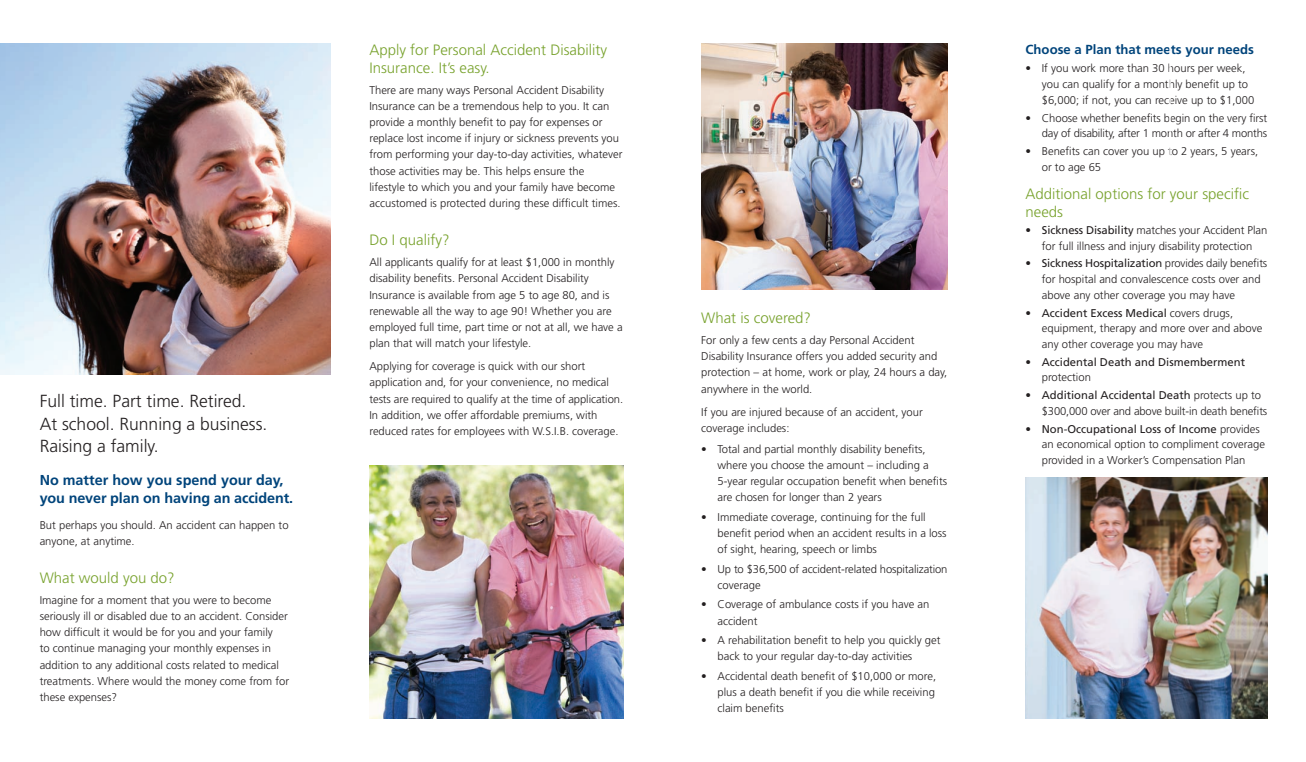
<style>
.page{position:relative;width:1306px;height:762px;background:#fff}
.page>*{position:absolute;margin:0;border:0;box-sizing:border-box;transform-origin:0 0}
.t1{font:300 17.5px/22.5px "Frutiger";color:#231f20}
.t2{font:300 15px/17.5px "Frutiger";color:#78a22d}
.t3{font:700 14.38px/18.8px "Frutiger";letter-spacing:-.01em;color:#00447b}
.t4{font:700 13.12px "Frutiger";color:#00447b}
.t5{font:300 11.25px/16.2px "Frutiger";color:#231f20}
.t6{font:11.25px "Frutiger";color:#231f20}
.s1{font-weight:400}
</style>
<div class="page">
<img style="left:1025px;top:477px;width:242px;height:242px">
<img style="left:701px;top:43px;width:246px;height:247px">
<img style="left:0;top:44px;width:331px;height:330px">
<img style="left:369px;top:465px;width:254px;height:254px">
<h1 class="t1" style="left:40px;top:390px;width:229px">Full time. Part time. Retired.<br>At school. Running a business.<br>Raising a family.</h1>
<p class="t3" style="left:40px;top:470px;width:255px">No matter how you spend your day, you never plan on having an accident.</p>
<p class="t5" style="left:40px;top:517px;width:250px">But perhaps you should. An accident can happen to anyone, at anytime.</p>
<h2 class="t2" style="left:40px;top:569px;width:137px">What would you do?</h2>
<p class="t5" style="left:40px;top:592px;width:251px">Imagine for a moment that you were to become seriously ill or disabled due to an accident. Consider how difficult it would be for you and your family<br>to continue managing your monthly expenses in addition to any additional costs related to medical treatments. Where would the money come from for these expenses?</p>
<h2 class="t2" style="left:369px;top:41px;width:239px">Apply for Personal Accident Disability<br>Insurance. It’s easy.</h2>
<p class="t5" style="left:369px;top:81px;width:254px">There are many ways Personal Accident Disability Insurance can be a tremendous help to you. It can provide a monthly benefit to pay for expenses or replace lost income if injury or sickness prevents you from performing your day-to-day activities, whatever those activities may be. This helps ensure the lifestyle to which you and your family have become accustomed is protected during these difficult times.</p>
<h2 class="t2" style="left:369px;top:231px;width:82px">Do I qualify?</h2>
<p class="t5" style="left:369px;top:254px;width:255px">All applicants qualify for at least $1,000 in monthly disability benefits. Personal Accident Disability Insurance is available from age 5 to age 80, and is renewable all the way to age 90! Whether you are employed full time, part time or not at all, we have a plan that will match your lifestyle.</p>
<p class="t5" style="left:369px;top:358px;width:255px">Applying for coverage is quick with our short application and, for your convenience, no medical tests are required to qualify at the time of application.<br>In addition, we offer affordable premiums, with reduced rates for employees with W.S.I.B. coverage.</p>
<h2 class="t2" style="left:701px;top:309px;width:111px">What is covered?</h2>
<p class="t5" style="left:701px;top:332px;width:247px">For only a few cents a day Personal Accident Disability Insurance offers you added security and protection – at home, work or play, 24 hours a day, anywhere in the world.</p>
<p class="t5" style="left:701px;top:404px;width:223px">If you are injured because of an accident, your coverage includes:</p>
<p class="t5" style="left:717px;top:441px;width:231px;text-indent:-16px">• Total and partial monthly disability benefits, where you choose the amount – including a 5-year regular occupation benefit when benefits are chosen for longer than 2 years</p>
<p class="t5" style="left:717px;top:509px;width:230px;text-indent:-16px">• Immediate coverage, continuing for the full benefit period when an accident results in a loss of sight, hearing, speech or limbs</p>
<p class="t5" style="left:717px;top:561px;width:231px;text-indent:-16px">• Up to $36,500 of accident-related hospitalization coverage</p>
<p class="t5" style="left:717px;top:596px;width:213px;text-indent:-16px">• Coverage of ambulance costs if you have an accident</p>
<p class="t5" style="left:717px;top:632px;width:224px;text-indent:-16px">• A rehabilitation benefit to help you quickly get back to your regular day-to-day activities</p>
<p class="t5" style="left:717px;top:668px;width:220px;text-align:justify;text-indent:-16px">• Accidental death benefit of $10,000 or more, plus a death benefit if you die while receiving claim benefits</p>
<p class="t4" style="left:1025px;top:41px;width:230px">Choose a Plan that meets your needs</p>
<p class="t5" style="left:1041px;top:61px;width:214px;line-height:15.6px;text-indent:-16px">• If you work more than 30 hours per week, you can qualify for a monthly benefit up to $6,000; if not, you can receive up to $1,000</p>
<p class="t5" style="left:1025px;top:110px;width:243px;line-height:15.6px;text-align:right">• Choose whether benefits begin on the very first day of disability, after 1 month or after 4 months</p>
<p class="t5" style="left:1041px;top:143px;width:218px;line-height:15.6px;text-indent:-16px">• Benefits can cover you up to 2 years, 5 years, or to age 65</p>
<h2 class="t2" style="left:1025px;top:186px;width:225px">Additional options for your specific needs</h2>
<p class="t5" style="left:1025px;top:222px;width:243px;line-height:15.6px;text-align:center"><span class="s1">• Sickness Disability</span> matches your Accident Plan for full illness and injury disability protection</p>
<p class="t5" style="left:1041px;top:256px;width:227px;line-height:15.6px;text-indent:-16px"><span class="s1">• Sickness Hospitalization</span> provides daily benefits for hospital and convalescence costs over and above any other coverage you may have</p>
<p class="t5" style="left:1041px;top:305px;width:222px;line-height:15.6px;text-indent:-16px"><span class="s1">• Accident Excess Medical</span> covers drugs, equipment, therapy and more over and above any other coverage you may have</p>
<p class="t6" style="left:1025px;top:355px;width:221px">• Accidental Death and Dismemberment</p>
<p class="t5" style="left:1041px;top:369px;width:51px">protection</p>
<p class="t5" style="left:1041px;top:388px;width:227px;line-height:15.6px;text-indent:-16px"><span class="s1">• Additional Accidental Death</span> protects up to $300,000 over and above built-in death benefits</p>
<p class="t5" style="left:1041px;top:421px;width:225px;line-height:15.6px;text-indent:-16px"><span class="s1">• Non-Occupational Loss of Income</span> provides an economical option to compliment coverage provided in a Worker’s Compensation Plan</p>
</div>
